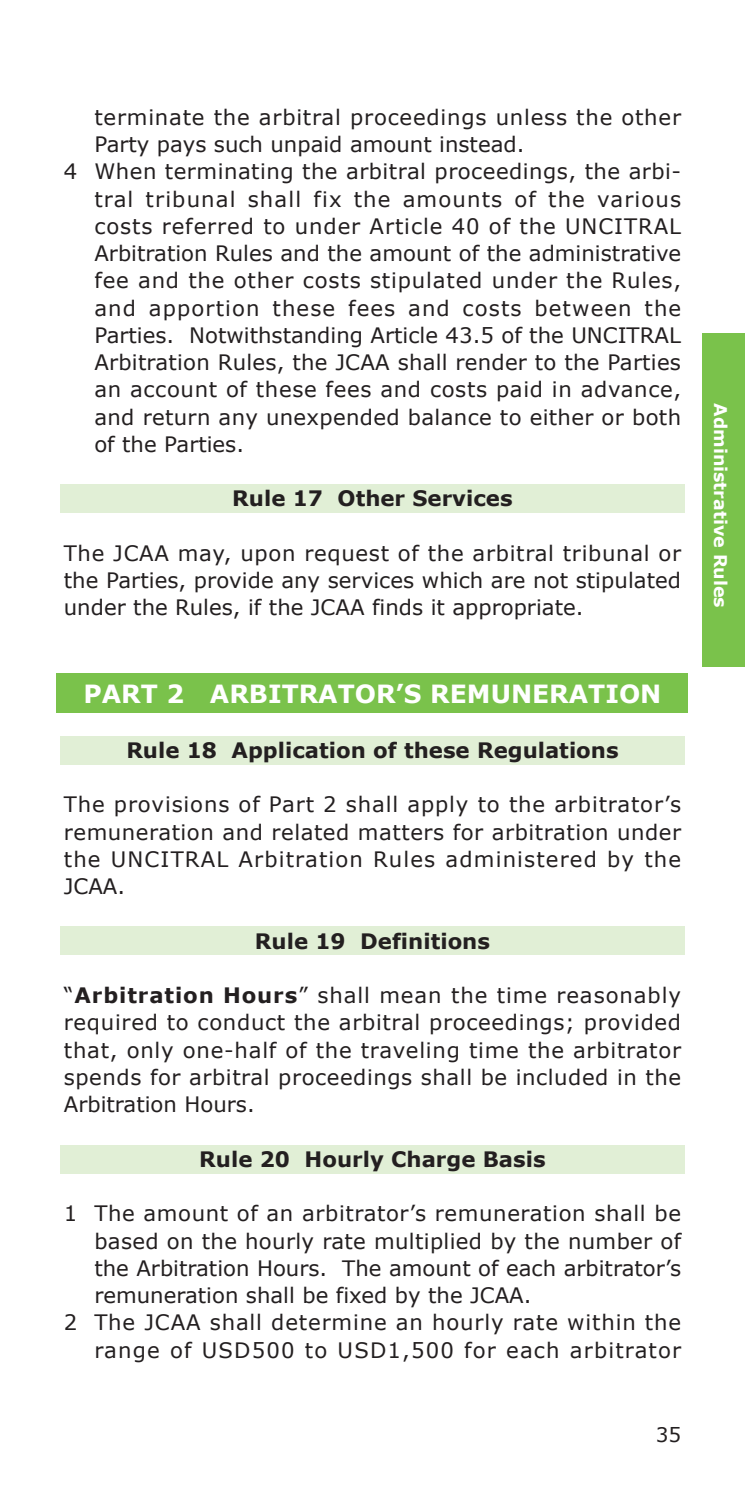
<style>
.page{position:relative;width:745px;height:1489px;background:#fff}
.page>*{position:absolute;margin:0;border:0;box-sizing:border-box;transform-origin:0 0}
.PART-1{font:700 25px "Verdana";color:#fff}
.字下げ1{font:21.25px/27.2px "Verdana";letter-spacing:.015em;color:#231f20;text-align:justify}
.ノーマル{font:21.25px/27.2px "Verdana";letter-spacing:.025em;color:#231f20;text-align:justify}
.Rule{font:700 21.25px "Verdana";color:#231f20}
.字下げ1-2{font:21.25px/27.2px "Verdana";letter-spacing:.04em;color:#231f20;text-align:right}
.字下げ1-3{font:21.25px/27.2px "Verdana";letter-spacing:.035em;color:#231f20}
.t1{font:20px "Verdana";color:#231f20}
.t2{font:700 17.5px "Verdana";color:#fff}
.s1{font-weight:700}
</style>
<div class="page">
<div style="left:702px;top:333px;width:42px;height:333px;background:#7ac24b"></div>
<div style="left:60px;top:484px;width:624px;height:29px;background:#e1efd6"></div>
<div style="left:57px;top:673px;width:630px;height:40px;background:#7ac24b"></div>
<div style="left:60px;top:735px;width:624px;height:29px;background:#e1efd6"></div>
<div style="left:60px;top:926px;width:624px;height:29px;background:#e1efd6"></div>
<div style="left:60px;top:1144px;width:624px;height:29px;background:#e1efd6"></div>
<p class="字下げ1-3" style="left:94px;top:103px;width:588px">terminate the arbitral proceedings unless the other<br>Party pays such unpaid amount instead.</p>
<p class="字下げ1" style="left:94px;top:158px;width:588px;text-indent:-30px">4 When terminating the arbitral proceedings, the arbi&shy;tral tribunal shall fix the amounts of the various costs referred to under Article 40 of the UNCITRAL Arbitration Rules and the amount of the administrative fee and the other costs stipulated under the Rules, and apportion these fees and costs between the Parties. Notwithstanding Article 43.5 of the UNCITRAL Arbitration Rules, the JCAA shall render to the Parties an account of these fees and costs paid in advance, and return any unexpended balance to either or both of the Parties.</p>
<p class="Rule" style="left:232px;top:483px;width:282px">Rule 17 Other Services</p>
<p class="ノーマル" style="left:64px;top:539px;width:618px">The JCAA may, upon request of the arbitral tribunal or the Parties, provide any services which are not stipulated under the Rules, if the JCAA finds it appropriate.</p>
<p class="PART-1" style="left:83px;top:675px;width:579px">PART 2 ARBITRATOR’S REMUNERATION</p>
<p class="Rule" style="left:126px;top:735px;width:493px">Rule 18 Application of these Regulations</p>
<p class="ノーマル" style="left:64px;top:790px;width:618px">The provisions of Part 2 shall apply to the arbitrator’s remuneration and related matters for arbitration under the UNCITRAL Arbitration Rules administered by the JCAA.</p>
<p class="Rule" style="left:255px;top:925px;width:236px">Rule 19 Definitions</p>
<p class="ノーマル" style="left:64px;top:981px;width:618px">“<span class="s1">Arbitration Hours</span>” shall mean the time reasonably required to conduct the arbitral proceedings; provided that, only one-half of the traveling time the arbitrator spends for arbitral proceedings shall be included in the Arbitration Hours.</p>
<p class="Rule" style="left:199px;top:1143px;width:347px">Rule 20 Hourly Charge Basis</p>
<p class="字下げ1" style="left:94px;top:1199px;width:588px;text-indent:-30px">1 The amount of an arbitrator’s remuneration shall be based on the hourly rate multiplied by the number of the Arbitration Hours. The amount of each arbitrator’s remuneration shall be fixed by the JCAA.</p>
<p class="字下げ1-2" style="left:64px;top:1308px;width:618px">2 The JCAA shall determine an hourly rate within the range of USD500 to USD1,500 for each arbitrator</p>
<p class="t1" style="left:655px;top:1421px;width:27px">35</p>
<p class="t2" style="left:732px;top:403px;width:206px;rotate:90deg">Administrative Rules</p>
</div>
